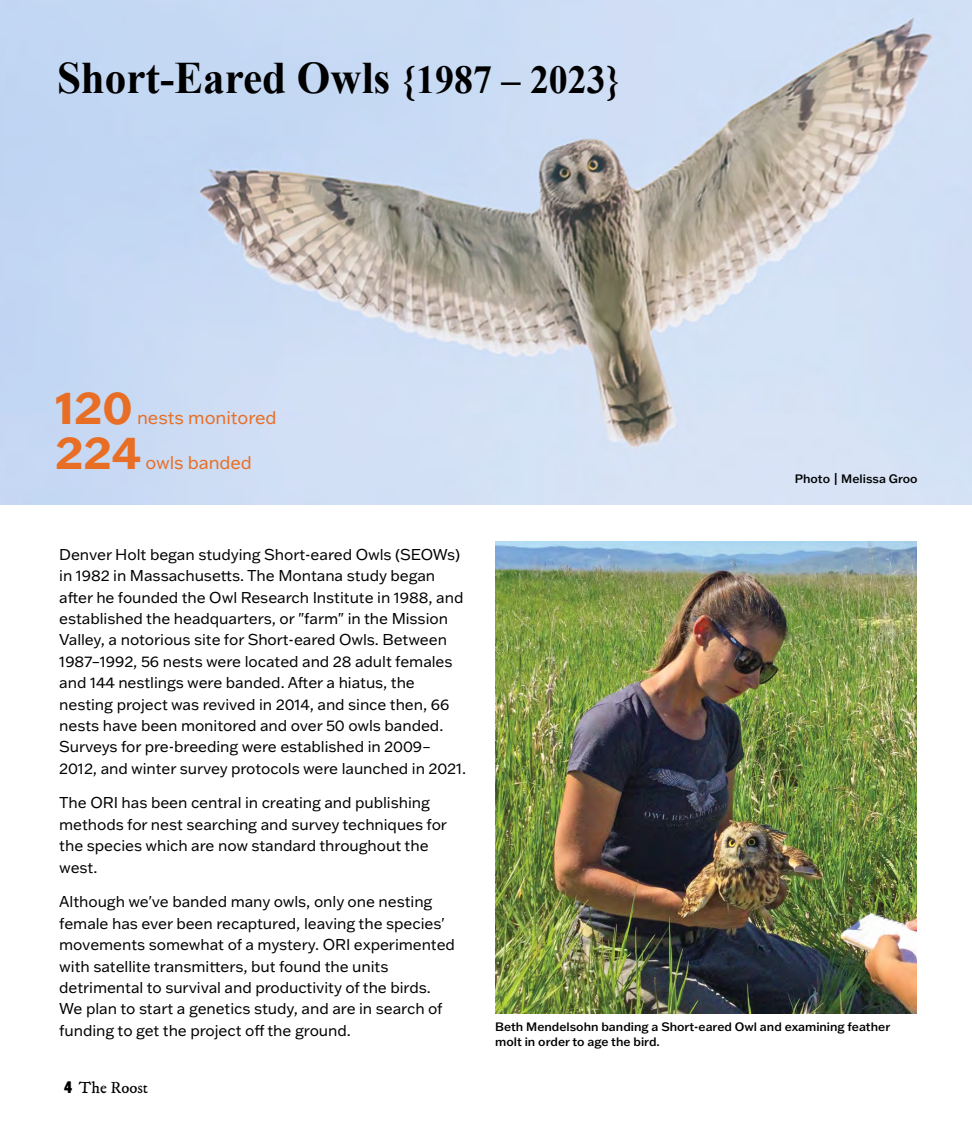
<style>
.page{position:relative;width:972px;height:1134px;background:#fff}
.page>*{position:absolute;margin:0;border:0;box-sizing:border-box;transform-origin:0 0}
.t1{font:700 45px "Times New Roman";color:#000;scale:.96 1}
.t2{font:700 45px "Franklin Gothic ATF";color:#e86e25}
.t3{font:18px "Franklin Gothic ATF";letter-spacing:-.005em;color:#e86e25}
.t4{font:16.5px "IM FELL DW Pica Roman";color:#000}
.t5{font:15.3px/21.3px "Franklin Gothic ATF";letter-spacing:-.005em;color:#000}
.t6{font:500 12px/14.4px "Franklin Gothic ATF";color:#000}
.s1{font-size:39.6px}
.s2{font-family:"HWT Artz"}
</style>
<div class="page">
<img style="left:0;top:0;width:972px;height:504px">
<img style="left:495px;top:542px;width:422px;height:471px">
<h1 class="t1" style="left:57px;top:47px;width:589px">Short-Eared Owls <span class="s1">{1987 – 2023}</span></h1>
<h1 class="t2" style="left:55px;top:377px;width:79px">120</h1>
<p class="t3" style="left:137px;top:405px;width:141px">nests monitored</p>
<h1 class="t2" style="left:55px;top:422px;width:88px">224</h1>
<p class="t3" style="left:145px;top:450px;width:108px">owls banded</p>
<p class="t5" style="left:59px;top:543px;width:409px">Denver Holt began studying Short-eared Owls (SEOWs) in 1982 in Massachusetts. The Montana study began after he founded the Owl Research Institute in 1988, and established the headquarters, or "farm" in the Mission Valley, a notorious site for Short-eared Owls. Between 1987–1992, 56 nests were located and 28 adult females and 144 nestlings were banded. After a hiatus, the nesting project was revived in 2014, and since then, 66 nests have been monitored and over 50 owls banded.<br>Surveys for pre-breeding were established in 2009– 2012, and winter survey protocols were launched in 2021.</p>
<p class="t5" style="left:59px;top:792px;width:389px">The ORI has been central in creating and publishing methods for nest searching and survey techniques for the species which are now standard throughout the west.</p>
<p class="t5" style="left:59px;top:891px;width:397px">Although we've banded many owls, only one nesting female has ever been recaptured, leaving the species' movements somewhat of a mystery. ORI experimented with satellite transmitters, but found the units detrimental to survival and productivity of the birds.<br>We plan to start a genetics study, and are in search of funding to get the project off the ground.</p>
<p class="t4" style="left:64px;top:1078px;width:85px"><span class="s2">4</span> The Roost</p>
<p class="t6" style="left:795px;top:471px;width:124px">Photo | Melissa Groo</p>
<p class="t6" style="left:495px;top:1020px;width:397px">Beth Mendelsohn banding a Short-eared Owl and examining feather molt in order to age the bird.</p>
</div>
